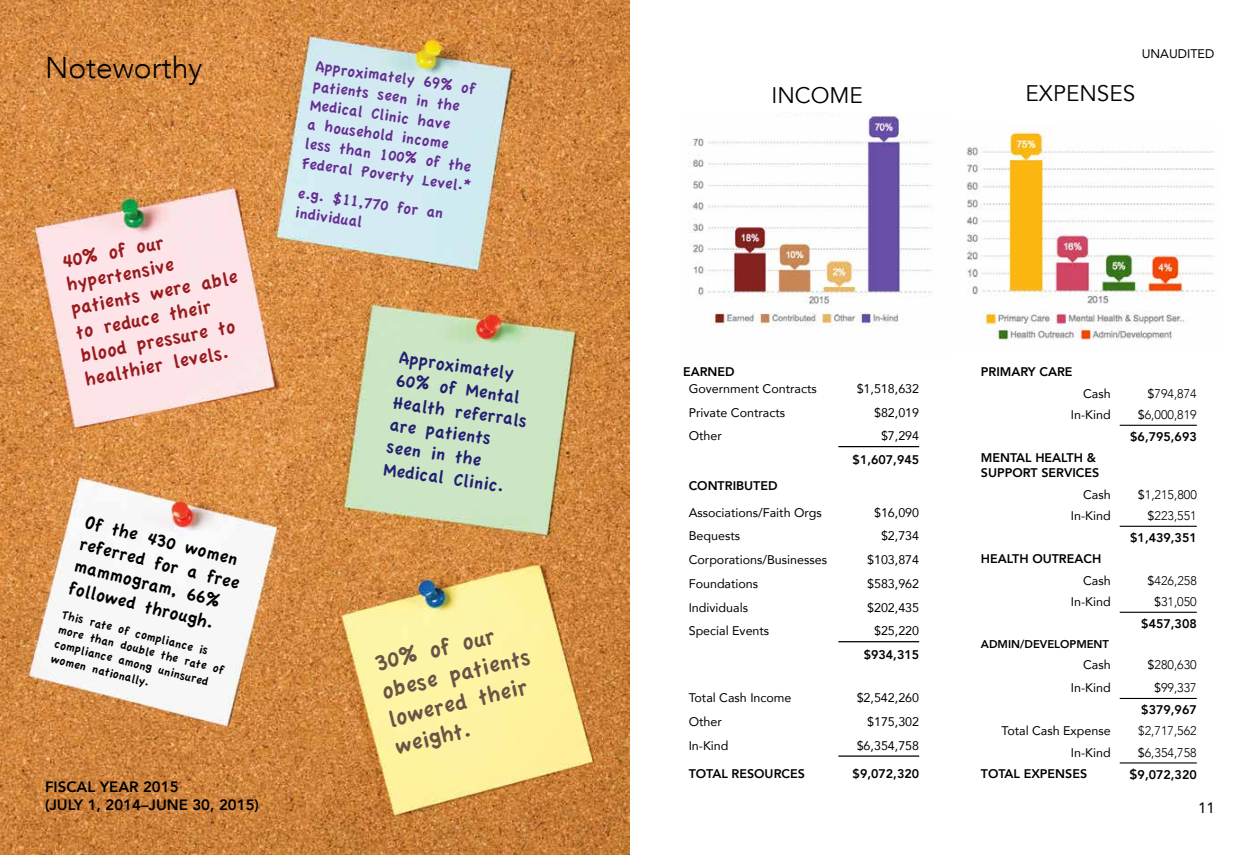
<style>
.page{position:relative;width:1260px;height:855px;background:#fff}
.page>*{position:absolute;margin:0;border:0;box-sizing:border-box;transform-origin:0 0}
.t1{font:300 30px "Avenir";color:#000}
.t2{font:23.75px/28.4px "Apple Casual";color:#695445}
.t3{font:22.5px "Avenir";color:#000}
.t4{font:20px/24px "Apple Casual";color:#991b1e}
.t5{font:18.75px/22.5px "Apple Casual";color:#221f72}
.t6{font:18.75px/22.5px "Apple Casual";color:#000}
.t7{font:16.25px/19.5px "Apple Casual";color:#662d91}
.t8{font:800 15px/18px "Avenir";color:#000}
.t9{font:15px "Avenir";color:#000}
.t10{font:12.5px "Avenir";color:#000}
.t11{font:800 12.5px/21.5px "Avenir";color:#000;text-align:right}
.t12{font:12.5px/15px "Apple Casual";color:#000}
.t13{font:300 12.5px "Avenir";color:#000}
.t14{font:800 11.25px "Avenir";color:#000}
.s1{font-weight:400}
.s2{font-weight:300}
.s3{font-size:13.5px}
</style>
<div class="page">
<img style="left:0;top:0;width:630px;height:855px">
<hr style="left:1120px;top:425px;width:77px;height:1px;background:#000">
<hr style="left:1120px;top:526px;width:77px;height:1px;background:#000">
<hr style="left:1120px;top:612px;width:77px;height:1px;background:#000">
<hr style="left:1120px;top:698px;width:77px;height:1px;background:#000">
<hr style="left:1120px;top:762px;width:77px;height:2px;background:#000">
<hr style="left:838px;top:446px;width:81px;height:1px;background:#000">
<hr style="left:838px;top:641px;width:81px;height:1px;background:#000">
<hr style="left:838px;top:755px;width:81px;height:2px;background:#000">
<img style="left:688px;top:112px;width:245px;height:215px">
<img style="left:966px;top:126px;width:249px;height:215px">
<h1 class="t1" style="left:45px;top:50px;width:159px">Noteworthy</h1>
<h3 class="t7" style="left:317px;top:57px;width:172px;rotate:8deg">Approximately 69% of patients seen in the<br>Medical Clinic have<br>a household income less than 100% of the<br>Federal Poverty Level.*</h3>
<h3 class="t7" style="left:299px;top:184px;width:148px;rotate:8deg">e.g. $11,770 for an individual</h3>
<p class="t10" style="left:1142px;top:43px;width:74px">UNAUDITED</p>
<h3 class="t3" style="left:771px;top:82px;width:93px">INCOME</h3>
<h3 class="t3" style="left:1026px;top:80px;width:111px">EXPENSES</h3>
<h3 class="t4" style="left:60px;top:250px;width:171px;rotate:-11deg">40% of our hypertensive patients were able to reduce their blood pressure to healthier levels.</h3>
<h3 class="t5" style="left:401px;top:347px;width:137px;rotate:8deg">Approximately<br>60% of Mental<br>Health referrals are patients seen in the<br>Medical Clinic.</h3>
<p class="t11" style="left:981px;top:361px;width:93px">PRIMARY CARE</p>
<p class="t11" style="left:683px;top:361px;width:53px">EARNED</p>
<p class="t10" style="left:689px;top:378px;width:130px">Government Contracts</p>
<p class="t10" style="left:857px;top:378px;width:64px">$1,518,632</p>
<p class="t10" style="left:689px;top:402px;width:98px">Private Contracts</p>
<p class="t10" style="left:874px;top:402px;width:47px">$82,019</p>
<p class="t10" style="left:689px;top:426px;width:35px">Other</p>
<p class="t10" style="left:881px;top:426px;width:40px">$7,294</p>
<p class="t11" style="left:853px;top:449px;width:68px">$1,607,945</p>
<p class="t11" style="left:689px;top:475px;width:90px">CONTRIBUTED</p>
<p class="t10" style="left:689px;top:502px;width:134px">Associations/Faith Orgs</p>
<p class="t10" style="left:874px;top:502px;width:47px">$16,090</p>
<p class="t10" style="left:689px;top:526px;width:53px">Bequests</p>
<p class="t10" style="left:881px;top:526px;width:40px">$2,734</p>
<p class="t10" style="left:689px;top:550px;width:140px">Corporations/Businesses</p>
<p class="t10" style="left:867px;top:550px;width:54px">$103,874</p>
<p class="t10" style="left:689px;top:574px;width:71px">Foundations</p>
<p class="t10" style="left:867px;top:574px;width:54px">$583,962</p>
<p class="t10" style="left:689px;top:597px;width:61px">Individuals</p>
<p class="t10" style="left:867px;top:597px;width:54px">$202,435</p>
<p class="t10" style="left:689px;top:621px;width:82px">Special Events</p>
<p class="t10" style="left:874px;top:621px;width:47px">$25,220</p>
<p class="t11" style="left:864px;top:644px;width:57px">$934,315</p>
<p class="t10" style="left:689px;top:688px;width:104px">Total Cash Income</p>
<p class="t10" style="left:857px;top:688px;width:64px">$2,542,260</p>
<p class="t10" style="left:689px;top:712px;width:35px">Other</p>
<p class="t10" style="left:867px;top:712px;width:54px">$175,302</p>
<p class="t10" style="left:689px;top:735px;width:41px">In-Kind</p>
<p class="t10" style="left:857px;top:735px;width:64px">$6,354,758</p>
<p class="t11" style="left:689px;top:763px;width:118px">TOTAL RESOURCES</p>
<p class="t11" style="left:853px;top:763px;width:68px">$9,072,320</p>
<p class="t10" style="left:1083px;top:383px;width:29px">Cash</p>
<p class="t13" style="left:1148px;top:386px;width:51px"><span class="s1">$</span>794,874</p>
<p class="t10" style="left:1071px;top:405px;width:41px">In-Kind</p>
<p class="t11" style="left:1130px;top:404px;width:68px"><span class="s1">$</span><span class="s2">6,000,819 </span>$6,795,693</p>
<p class="t11" style="left:981px;top:450px;width:120px;line-height:15px;text-align:left">MENTAL HEALTH &amp;<br>SUPPORT SERVICES</p>
<p class="t10" style="left:1083px;top:484px;width:29px">Cash</p>
<p class="t13" style="left:1138px;top:487px;width:60px"><span class="s1">$</span>1,215,800</p>
<p class="t10" style="left:1071px;top:506px;width:41px">In-Kind</p>
<p class="t11" style="left:1130px;top:505px;width:68px"><span class="s1">$</span><span class="s2">223,551 </span>$1,439,351</p>
<p class="t11" style="left:981px;top:548px;width:122px">HEALTH OUTREACH</p>
<p class="t10" style="left:1083px;top:570px;width:29px">Cash</p>
<p class="t13" style="left:1148px;top:573px;width:51px"><span class="s1">$</span>426,258</p>
<p class="t10" style="left:1071px;top:592px;width:41px">In-Kind</p>
<p class="t11" style="left:1141px;top:591px;width:57px"><span class="s1">$</span><span class="s2">31,050 </span>$457,308</p>
<p class="t14" style="left:981px;top:635px;width:130px">ADMIN/DEVELOPMENT</p>
<p class="t10" style="left:1083px;top:655px;width:29px">Cash</p>
<p class="t13" style="left:1148px;top:658px;width:51px"><span class="s1">$</span>280,630</p>
<p class="t10" style="left:1071px;top:678px;width:41px">In-Kind</p>
<p class="t11" style="left:1141px;top:677px;width:57px"><span class="s1">$</span><span class="s2">99,337 </span>$379,967</p>
<p class="t10" style="left:1002px;top:721px;width:111px">Total Cash Expense</p>
<p class="t13" style="left:1138px;top:724px;width:60px">$2,717,562</p>
<p class="t10" style="left:1071px;top:742px;width:41px">In-Kind</p>
<p class="t13" style="left:1138px;top:745px;width:60px"><span class="s1">$</span>6,354,758</p>
<p class="t11" style="left:981px;top:763px;width:108px">TOTAL EXPENSES</p>
<p class="t11" style="left:1130px;top:764px;width:69px"><span class="s3">$</span>9,072,320</p>
<h3 class="t6" style="left:88px;top:511px;width:166px;rotate:14deg">Of the 430 women referred for a free mammogram, 66% followed through.</h3>
<p class="t12" style="left:64px;top:608px;width:172px;rotate:14deg">This rate of compliance is more than double the rate of compliance among uninsured women nationally.</p>
<h2 class="t2" style="left:371px;top:651px;width:154px;rotate:-14deg">30% of our obese patients lowered their weight.</h2>
<p class="t8" style="left:45px;top:778px;width:216px">FISCAL YEAR 2015<br>(JULY 1, 2014–JUNE 30, 2015)</p>
<p class="t9" style="left:45px;top:793px;width:18px">10</p>
<p class="t9" style="left:1198px;top:796px;width:18px">11</p>
</div>
